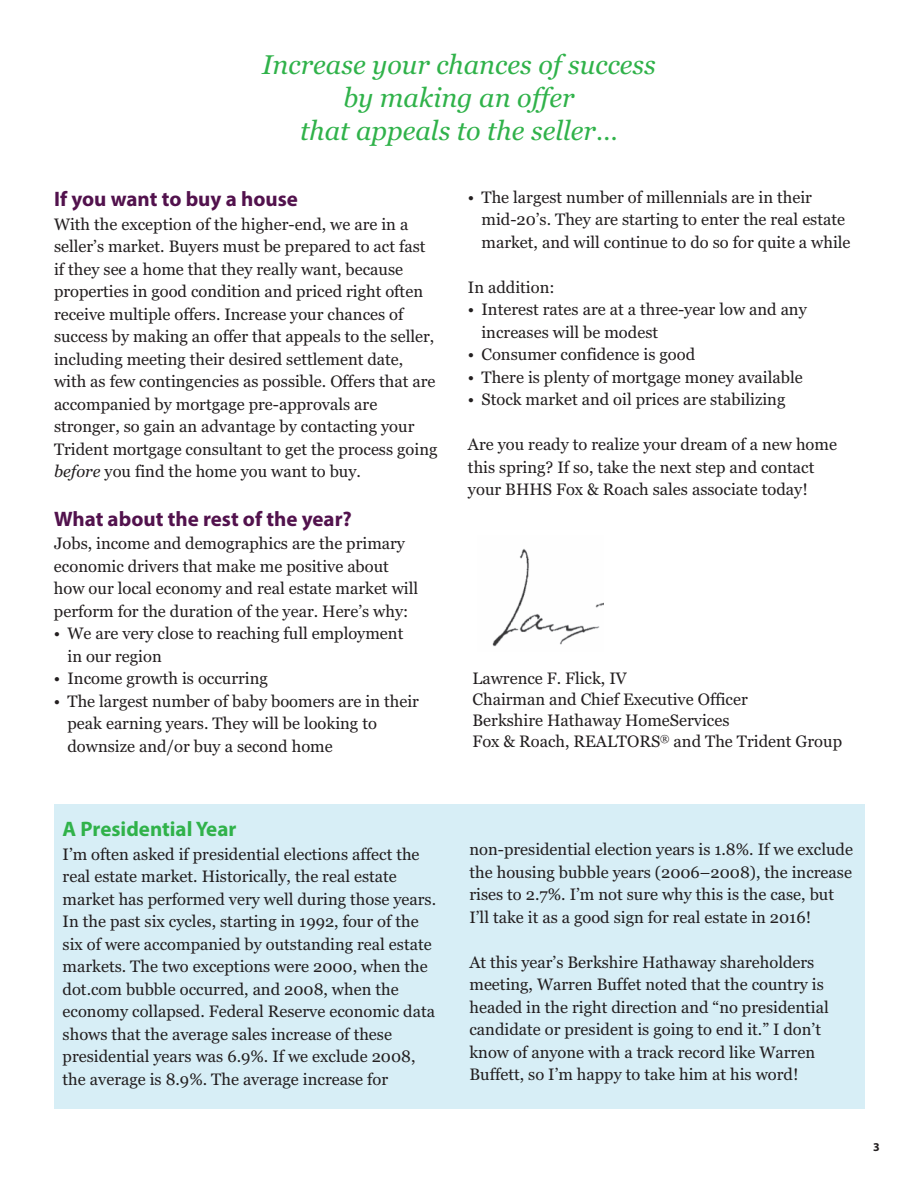
<style>
.page{position:relative;width:918px;height:1188px;background:#fff}
.page>*{position:absolute;margin:0;border:0;box-sizing:border-box;transform-origin:0 0}
.t1{font:italic 27px/33px "Georgia";color:#30b24a;text-align:center}
.t2{font:700 21px "Myriad Pro";color:#52124d}
.t3{font:700 21px "Myriad Pro";color:#30b24a}
.t4{font:16.5px/22.5px "Georgia";color:#231f20}
.t5{font:700 12px "Myriad Pro";color:#231f20}
.s1{font-style:italic}
</style>
<div class="page">
<div style="left:54px;top:804px;width:810px;height:304px;background:#d7eef6"></div>
<img style="left:492px;top:549px;width:112px;height:98px">
<h1 class="t1" style="left:262px;top:49px;width:395px">Increase your chances of success by making an offer<br>that appeals to the seller…</h1>
<p class="t2" style="left:54px;top:191px;width:245px">If you want to buy a house</p>
<p class="t4" style="left:54px;top:213px;width:385px">With the exception of the higher-end, we are in a seller’s market. Buyers must be prepared to act fast if they see a home that they really want, because properties in good condition and priced right often receive multiple offers. Increase your chances of success by making an offer that appeals to the seller, including meeting their desired settlement date, with as few contingencies as possible. Offers that are accompanied by mortgage pre-approvals are stronger, so gain an advantage by contacting your Trident mortgage consultant to get the process going <span class="s1">before</span> you find the home you want to buy.</p>
<p class="t2" style="left:54px;top:511px;width:300px">What about the rest of the year?</p>
<p class="t4" style="left:54px;top:532px;width:366px">Jobs, income and demographics are the primary economic drivers that make me positive about how our local economy and real estate market will perform for the duration of the year. Here’s why:</p>
<p class="t4" style="left:67px;top:622px;width:337px;text-indent:-14px">• We are very close to reaching full employment in our region</p>
<p class="t4" style="left:54px;top:667px;width:215px">• Income growth is occurring</p>
<p class="t4" style="left:67px;top:690px;width:353px;text-indent:-13px">• The largest number of baby boomers are in their peak earning years. They will be looking to downsize and/or buy a second home</p>
<p class="t4" style="left:481px;top:186px;width:371px;text-indent:-14px">• The largest number of millennials are in their mid-20’s. They are starting to enter the real estate market, and will continue to do so for quite a while</p>
<p class="t4" style="left:468px;top:276px;width:88px">In addition:</p>
<p class="t4" style="left:481px;top:298px;width:327px;text-indent:-13px">• Interest rates are at a three-year low and any increases will be modest</p>
<p class="t4" style="left:468px;top:343px;width:229px">• Consumer confidence is good</p>
<p class="t4" style="left:468px;top:366px;width:336px">• There is plenty of mortgage money available</p>
<p class="t4" style="left:468px;top:388px;width:319px">• Stock market and oil prices are stabilizing</p>
<p class="t4" style="left:468px;top:433px;width:371px">Are you ready to realize your dream of a new home this spring? If so, take the next step and contact your BHHS Fox &amp; Roach sales associate today!</p>
<p class="t4" style="left:472px;top:668px;width:371px;line-height:21px">Lawrence F. Flick, IV<br>Chairman and Chief Executive Officer<br>Berkshire Hathaway HomeServices<br>Fox &amp; Roach, REALTORS<sup>®</sup> and The Trident Group</p>
<p class="t3" style="left:63px;top:821px;width:175px">A Presidential Year</p>
<p class="t4" style="left:63px;top:843px;width:375px">I’m often asked if presidential elections affect the real estate market. Historically, the real estate market has performed very well during those years.<br>In the past six cycles, starting in 1992, four of the six of were accompanied by outstanding real estate markets. The two exceptions were 2000, when the dot.com bubble occurred, and 2008, when the economy collapsed. Federal Reserve economic data shows that the average sales increase of these presidential years was 6.9%. If we exclude 2008, the average is 8.9%. The average increase for</p>
<p class="t4" style="left:469px;top:838px;width:385px">non-presidential election years is 1.8%. If we exclude the housing bubble years (2006–2008), the increase rises to 2.7%. I’m not sure why this is the case, but I’ll take it as a good sign for real estate in 2016!</p>
<p class="t4" style="left:469px;top:951px;width:361px">At this year’s Berkshire Hathaway shareholders meeting, Warren Buffet noted that the country is headed in the right direction and “no presidential candidate or president is going to end it.” I don’t know of anyone with a track record like Warren Buffett, so I’m happy to take him at his word!</p>
<p class="t5" style="left:873px;top:1142px;width:8px">3</p>
</div>
